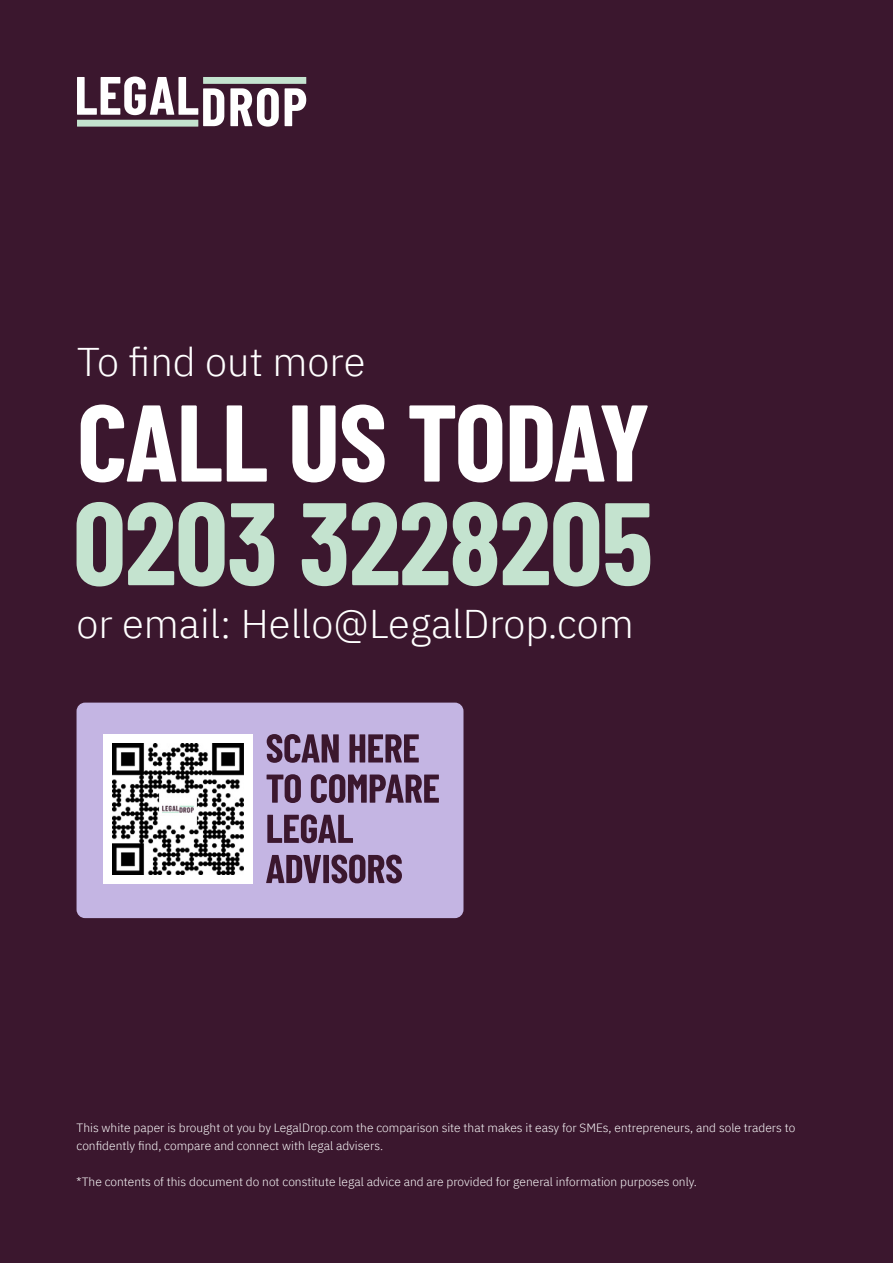
<style>
.page{position:relative;width:893px;height:1263px;background:#3b172e}
.page>*{position:absolute;margin:0;border:0;box-sizing:border-box;transform-origin:0 0}
.t1{font:700 108.75px "Barlow Condensed";letter-spacing:-.015em;color:#fff}
.t2{font:300 40.05px "IBM Plex Sans";color:#fff}
.t3{font:300 12px/18px "IBM Plex Sans";color:#fff}
</style>
<div class="page">
<svg style="left:77px;top:77px;width:147px;height:49px"></svg>
<svg style="left:230px;top:88px;width:49px;height:39px"></svg>
<svg style="left:285px;top:88px;width:21px;height:38px"></svg>
<div style="left:77px;top:120px;width:121px;height:7px;background:#c4e3cf"></div>
<div style="left:203px;top:77px;width:103px;height:7px;background:#c4e3cf"></div>
<svg style="left:77px;top:502px;width:573px;height:84px;fill:#c4e3cf"></svg>
<div style="left:77px;top:703px;width:386px;height:215px;background:#c4b5e3;border-radius:9px"></div>
<div style="left:103px;top:734px;width:149px;height:149px;background:#fff"></div>
<img style="left:113px;top:744px;width:130px;height:130px">
<svg style="left:266px;top:855px;width:136px;height:28px"></svg>
<svg style="left:267px;top:814px;width:86px;height:29px"></svg>
<svg style="left:267px;top:774px;width:172px;height:29px"></svg>
<svg style="left:267px;top:734px;width:152px;height:29px"></svg>
<h2 class="t2" style="left:77px;top:332px;width:290px">To find out more</h2>
<h1 class="t1" style="left:77px;top:365px;width:575px">CALL US TODAY</h1>
<h2 class="t2" style="left:77px;top:593px;width:559px">or email: Hello@LegalDrop.com</h2>
<p class="t3" style="left:77px;top:1118px;width:720px">This white paper is brought ot you by LegalDrop.com the comparison site that makes it easy for SMEs, entrepreneurs, and sole traders to confidently find, compare and connect with legal advisers.</p>
<p class="t3" style="left:77px;top:1172px;width:622px">*The contents of this document do not constitute legal advice and are provided for general information purposes only.</p>
</div>
